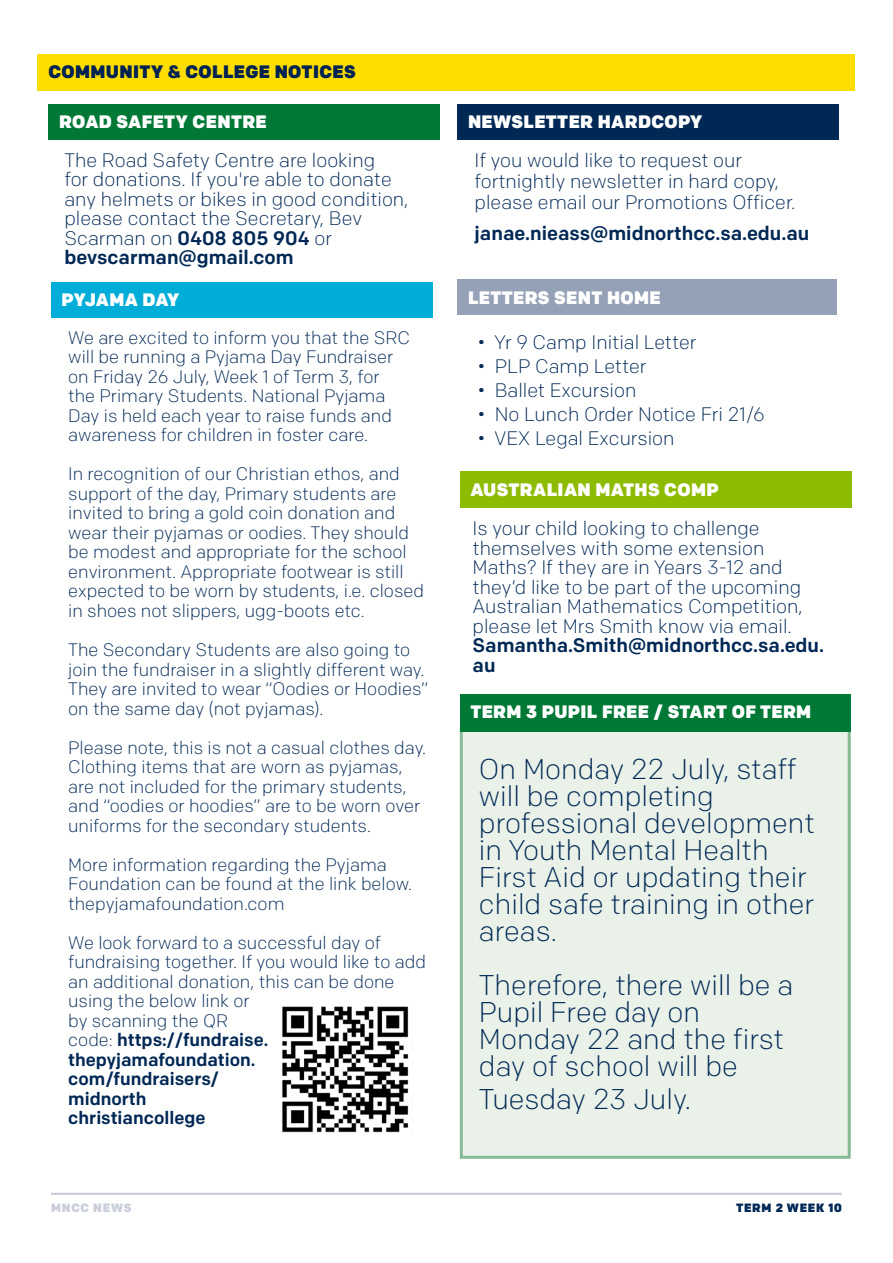
<style>
.page{position:relative;width:893px;height:1263px;background:#fff}
.page>*{position:absolute;margin:0;border:0;box-sizing:border-box;transform-origin:0 0}
.t1{font:300 28.5px/27px "Colfax";color:#002855}
.MNCC_Body_Text{font:300 19.5px/19.5px "Colfax";color:#002855}
.MNCC_Body_Text-2{font:500 19.5px "Colfax";color:#002855}
.MNCC_Body_Text-3{font:300 18px/19.5px "Colfax";color:#002855}
.t2{font:900 18px "Colfax";letter-spacing:.02em;color:#fff}
.t3{font:900 18px "Colfax";letter-spacing:.02em;color:#002252}
.t4{font:900 18px "Colfax";letter-spacing:-.005em;color:#fff}
.t5{font:900 12px "Colfax";letter-spacing:.06em;color:#002855}
.t6{font:900 12px "Colfax";letter-spacing:.06em;color:#cacfdb}
.s1{font-weight:500}
</style>
<div class="page">
<hr style="left:51px;top:1193px;width:791px;height:2px;background:#cacfdb">
<div style="left:38px;top:54px;width:817px;height:36px;background:#fedd00"></div>
<div style="left:457px;top:279px;width:379px;height:36px;background:#94a1b7"></div>
<div style="left:457px;top:104px;width:382px;height:36px;background:#002855"></div>
<div style="left:48px;top:104px;width:391px;height:36px;background:#007836"></div>
<div style="left:460px;top:471px;width:391px;height:36px;background:#8dbb00"></div>
<div style="left:460px;top:728px;width:391px;height:431px;background:#e9f1e9;border:3px solid #87bb95"></div>
<div style="left:460px;top:694px;width:391px;height:37px;background:#007836"></div>
<div style="left:51px;top:282px;width:381px;height:36px;background:#00add8"></div>
<img style="left:282px;top:1006px;width:127px;height:127px">
<p class="t3" style="left:48px;top:61px;width:309px">COMMUNITY &amp; COLLEGE NOTICES</p>
<p class="t2" style="left:59px;top:111px;width:209px">ROAD SAFETY CENTRE</p>
<p class="t2" style="left:468px;top:111px;width:236px">NEWSLETTER HARDCOPY</p>
<p class="MNCC_Body_Text" style="left:64px;top:150px;width:346px">The Road Safety Centre are looking<br>for donations. If you're able to donate any helmets or bikes in good condition, please contact the Secretary, Bev<br>Scarman on <span class="s1">0408 805 904</span> or <span class="s1">bevscarman@gmail.com</span></p>
<p class="t4" style="left:62px;top:289px;width:119px">PYJAMA DAY</p>
<p class="MNCC_Body_Text-3" style="left:68px;top:328px;width:343px">We are excited to inform you that the SRC will be running a Pyjama Day Fundraiser on Friday 26 July, Week 1 of Term 3, for the Primary Students. National Pyjama Day is held each year to raise funds and awareness for children in foster care.</p>
<p class="MNCC_Body_Text-3" style="left:68px;top:464px;width:342px">In recognition of our Christian ethos, and support of the day, Primary students are invited to bring a gold coin donation and wear their pyjamas or oodies. They should be modest and appropriate for the school</p>
<p class="MNCC_Body_Text-3" style="left:68px;top:562px;width:357px">environment. Appropriate footwear is still expected to be worn by students, i.e. closed in shoes not slippers, ugg-boots etc.</p>
<p class="MNCC_Body_Text-3" style="left:68px;top:640px;width:362px">The Secondary Students are also going to join the fundraiser in a slightly different way.<br>They are invited to wear “Oodies or Hoodies” on the same day (not pyjamas).</p>
<p class="MNCC_Body_Text-3" style="left:68px;top:737px;width:359px">Please note, this is not a casual clothes day.<br>Clothing items that are worn as pyjamas, are not included for the primary students, and “oodies or hoodies” are to be worn over uniforms for the secondary students.</p>
<p class="MNCC_Body_Text-3" style="left:68px;top:854px;width:346px">More information regarding the Pyjama<br>Foundation can be found at the link below. thepyjamafoundation.com</p>
<p class="MNCC_Body_Text-3" style="left:68px;top:932px;width:359px">We look forward to a successful day of fundraising together. If you would like to add an additional donation, this can be done using the below link or<br>by scanning the QR<br>code: <span class="s1">https://fundraise. thepyjamafoundation.<br>com/fundraisers/<br>midnorth<br>christiancollege</span></p>
<p class="MNCC_Body_Text" style="left:475px;top:149px;width:322px;line-height:21px">If you would like to request our fortnightly newsletter in hard copy, please email our Promotions Officer.</p>
<p class="MNCC_Body_Text-2" style="left:475px;top:221px;width:336px">janae.nieass@midnorthcc.sa.edu.au</p>
<p class="t2" style="left:468px;top:286px;width:194px">LETTERS SENT HOME</p>
<p class="MNCC_Body_Text" style="left:477px;top:333px;width:221px">• Yr 9 Camp Initial Letter</p>
<p class="MNCC_Body_Text" style="left:477px;top:357px;width:171px">• PLP Camp Letter</p>
<p class="MNCC_Body_Text" style="left:477px;top:381px;width:161px">• Ballet Excursion</p>
<p class="MNCC_Body_Text" style="left:477px;top:405px;width:289px">• No Lunch Order Notice Fri 21/6</p>
<p class="MNCC_Body_Text" style="left:477px;top:429px;width:199px">• VEX Legal Excursion</p>
<p class="t2" style="left:470px;top:478px;width:250px">AUSTRALIAN MATHS COMP</p>
<p class="MNCC_Body_Text" style="left:473px;top:518px;width:353px">Is your child looking to challenge themselves with some extension<br>Maths? If they are in Years 3-12 and they’d like to be part of the upcoming<br>Australian Mathematics Competition, please let Mrs Smith know via email.<br><span class="s1">Samantha.Smith@midnorthcc.sa.edu. au</span></p>
<p class="t2" style="left:470px;top:700px;width:342px">TERM 3 PUPIL FREE / START OF TERM</p>
<p class="t1" style="left:479px;top:755px;width:337px">On Monday 22 July, staff will be completing professional development in Youth Mental Health<br>First Aid or updating their child safe training in other areas.</p>
<p class="t1" style="left:479px;top:971px;width:316px">Therefore, there will be a<br>Pupil Free day on<br>Monday 22 and the first day of school will be</p>
<p class="t1" style="left:479px;top:1085px;width:214px">Tuesday 23 July.</p>
<p class="t6" style="left:51px;top:1200px;width:82px">MNCC NEWS</p>
<p class="t5" style="left:736px;top:1200px;width:107px">TERM 2 WEEK 10</p>
</div>
